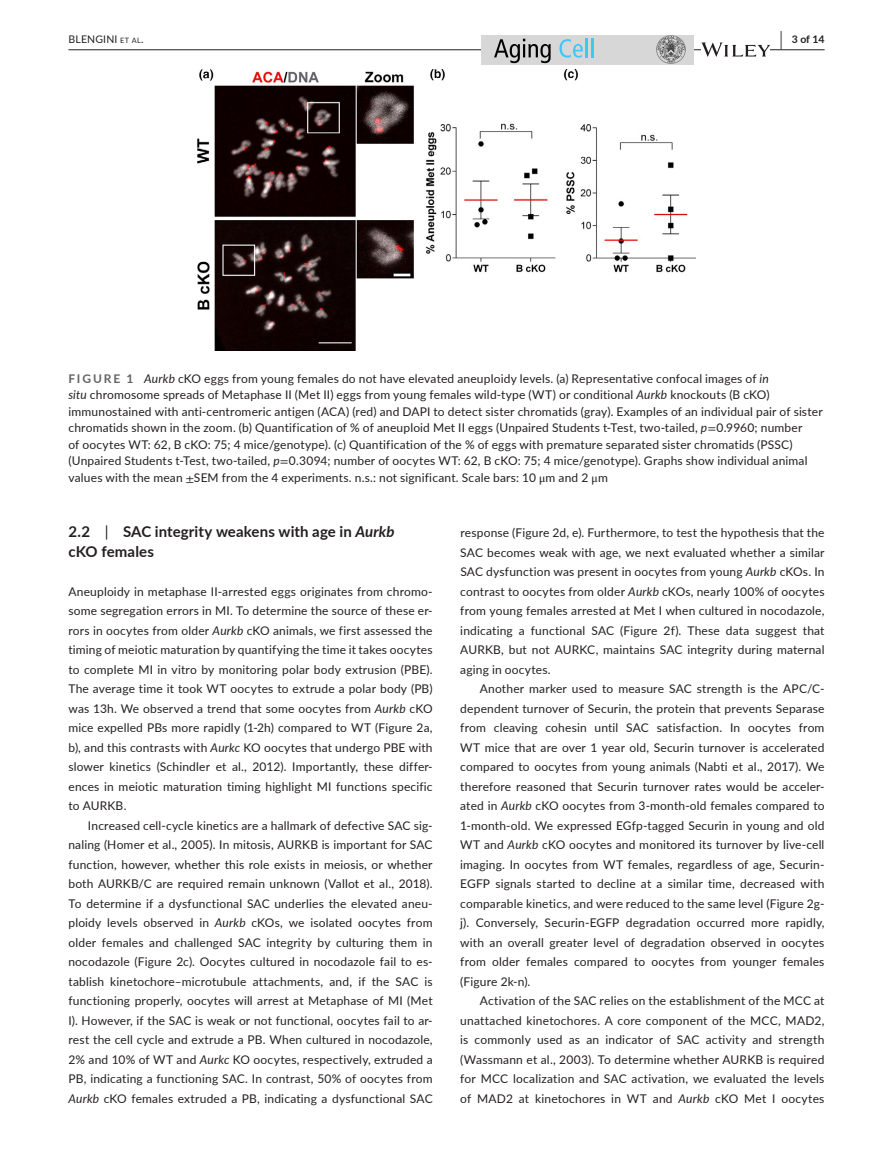
<style>
.page{position:relative;width:893px;height:1174px;background:#fff}
.page>*{position:absolute;margin:0;border:0;box-sizing:border-box;transform-origin:0 0}
.t1{font:700 15px/19.5px "Lato";letter-spacing:.005em;color:#231f20}
.t2{font:12px/19.5px "Lato";letter-spacing:.015em;color:#231f20;text-align:justify}
.t3{font:10.5px "Lato";letter-spacing:.02em;color:#231f20}
.t4{font:700 10.5px "Lato";color:#231f20}
.s1{font-size:7.35px}
.s2{font-size:19.5px}
.s3{font-weight:700;color:#636366}
.s4{font-style:italic}
.s5{font-family:"STIX"}
.s6{font-weight:400}
</style>
<div class="page">
<hr style="left:68px;top:49px;width:756px;height:1px;background:#231f20">
<div style="left:481px;top:35px;width:213px;height:29px;background:#d7d7d7"></div>
<svg style="left:494px;top:39px;width:57px;height:24px"></svg>
<svg style="left:559px;top:39px;width:24px;height:19px"></svg>
<hr style="left:585px;top:38px;width:3px;height:19px;background:#40c8f4">
<svg style="left:591px;top:38px;width:2px;height:19px"></svg>
<img style="left:657px;top:35px;width:28px;height:29px">
<svg style="left:701px;top:42px;width:69px;height:15px"></svg>
<img style="left:198px;top:69px;width:497px;height:281px">
<p class="t3" style="left:68px;top:31px;width:77px">BLENGINI <span class="s1">et al</span>.</p>
<p class="t4" style="left:780px;top:31px;width:46px"><span class="s2">|</span> 3 of 14</p>
<p class="t2" style="left:68px;top:369px;width:756px;line-height:16.5px;text-align:left"><span class="s3">FIGURE 1</span> <span class="s4">Aurkb</span> cKO eggs from young females do not have elevated aneuploidy levels. (a) Representative confocal images of <span class="s4">in<br>situ</span> chromosome spreads of Metaphase II (Met II) eggs from young females wild-type (WT) or conditional <span class="s4">Aurkb</span> knockouts (B cKO) immunostained with anti-centromeric antigen (ACA) (red) and DAPI to detect sister chromatids (gray). Examples of an individual pair of sister chromatids shown in the zoom. (b) Quantification of % of aneuploid Met II eggs (Unpaired Students t-Test, two-tailed, <span class="s4">p</span><span class="s5">=</span>0.9960; number<br>of oocytes WT: 62, B cKO: 75; 4 mice/genotype). (c) Quantification of the % of eggs with premature separated sister chromatids (PSSC) (Unpaired Students t-Test, two-tailed, <span class="s4">p</span><span class="s5">=</span>0.3094; number of oocytes WT: 62, B cKO: 75; 4 mice/genotype). Graphs show individual animal values with the mean <span class="s5">±</span>SEM from the 4 experiments. n.s.: not significant. Scale bars: 10 <span class="s5">μ</span>m and 2 <span class="s5">μ</span>m</p>
<p class="t1" style="left:68px;top:521px;width:328px">2.2 <span class="s6">|</span> SAC integrity weakens with age in <span class="s4">Aurkb </span>cKO females</p>
<p class="t2" style="left:68px;top:581px;width:366px">Aneuploidy in metaphase II-arrested eggs originates from chromo&shy;some segregation errors in MI. To determine the source of these er&shy;rors in oocytes from older <span class="s4">Aurkb</span> cKO animals, we first assessed the timing of meiotic maturation by quantifying the time it takes oocytes to complete MI in vitro by monitoring polar body extrusion (PBE).<br>The average time it took WT oocytes to extrude a polar body (PB) was 13h. We observed a trend that some oocytes from <span class="s4">Aurkb</span> cKO mice expelled PBs more rapidly (1-2h) compared to WT (Figure 2a, b), and this contrasts with <span class="s4">Aurkc</span> KO oocytes that undergo PBE with slower kinetics (Schindler et al., 2012). Importantly, these differ&shy;ences in meiotic maturation timing highlight MI functions specific to AURKB.</p>
<p class="t2" style="left:68px;top:815px;width:366px;text-indent:20px">Increased cell-cycle kinetics are a hallmark of defective SAC sig&shy;naling (Homer et al., 2005). In mitosis, AURKB is important for SAC function, however, whether this role exists in meiosis, or whether both AURKB/C are required remain unknown (Vallot et al., 2018).<br>To determine if a dysfunctional SAC underlies the elevated aneu&shy;ploidy levels observed in <span class="s4">Aurkb</span> cKOs, we isolated oocytes from older females and challenged SAC integrity by culturing them in nocodazole (Figure 2c). Oocytes cultured in nocodazole fail to es&shy;tablish kinetochore–microtubule attachments, and, if the SAC is functioning properly, oocytes will arrest at Metaphase of MI (Met I). However, if the SAC is weak or not functional, oocytes fail to ar&shy;rest the cell cycle and extrude a PB. When cultured in nocodazole, 2% and 10% of WT and <span class="s4">Aurkc</span> KO oocytes, respectively, extruded a PB, indicating a functioning SAC. In contrast, 50% of oocytes from <span class="s4">Aurkb</span> cKO females extruded a PB, indicating a dysfunctional SAC</p>
<p class="t2" style="left:460px;top:522px;width:366px">response (Figure 2d, e). Furthermore, to test the hypothesis that the SAC becomes weak with age, we next evaluated whether a similar SAC dysfunction was present in oocytes from young <span class="s4">Aurkb</span> cKOs. In contrast to oocytes from older <span class="s4">Aurkb</span> cKOs, nearly 100% of oocytes from young females arrested at Met I when cultured in nocodazole, indicating a functional SAC (Figure 2f). These data suggest that AURKB, but not AURKC, maintains SAC integrity during maternal aging in oocytes.</p>
<p class="t2" style="left:460px;top:678px;width:366px;text-indent:20px">Another marker used to measure SAC strength is the APC/C&shy;dependent turnover of Securin, the protein that prevents Separase from cleaving cohesin until SAC satisfaction. In oocytes from WT mice that are over 1 year old, Securin turnover is accelerated compared to oocytes from young animals (Nabti et al., 2017). We therefore reasoned that Securin turnover rates would be acceler&shy;ated in <span class="s4">Aurkb</span> cKO oocytes from 3-month-old females compared to 1-month-old. We expressed EGfp-tagged Securin in young and old WT and <span class="s4">Aurkb</span> cKO oocytes and monitored its turnover by live-cell imaging. In oocytes from WT females, regardless of age, Securin-EGFP signals started to decline at a similar time, decreased with comparable kinetics, and were reduced to the same level (Figure 2g&shy;j). Conversely, Securin-EGFP degradation occurred more rapidly, with an overall greater level of degradation observed in oocytes from older females compared to oocytes from younger females (Figure 2k-n).</p>
<p class="t2" style="left:460px;top:990px;width:366px;text-indent:20px">Activation of the SAC relies on the establishment of the MCC at unattached kinetochores. A core component of the MCC, MAD2, is commonly used as an indicator of SAC activity and strength (Wassmann et al., 2003). To determine whether AURKB is required for MCC localization and SAC activation, we evaluated the levels of MAD2 at kinetochores in WT and <span class="s4">Aurkb</span> cKO Met I oocytes</p>
</div>
